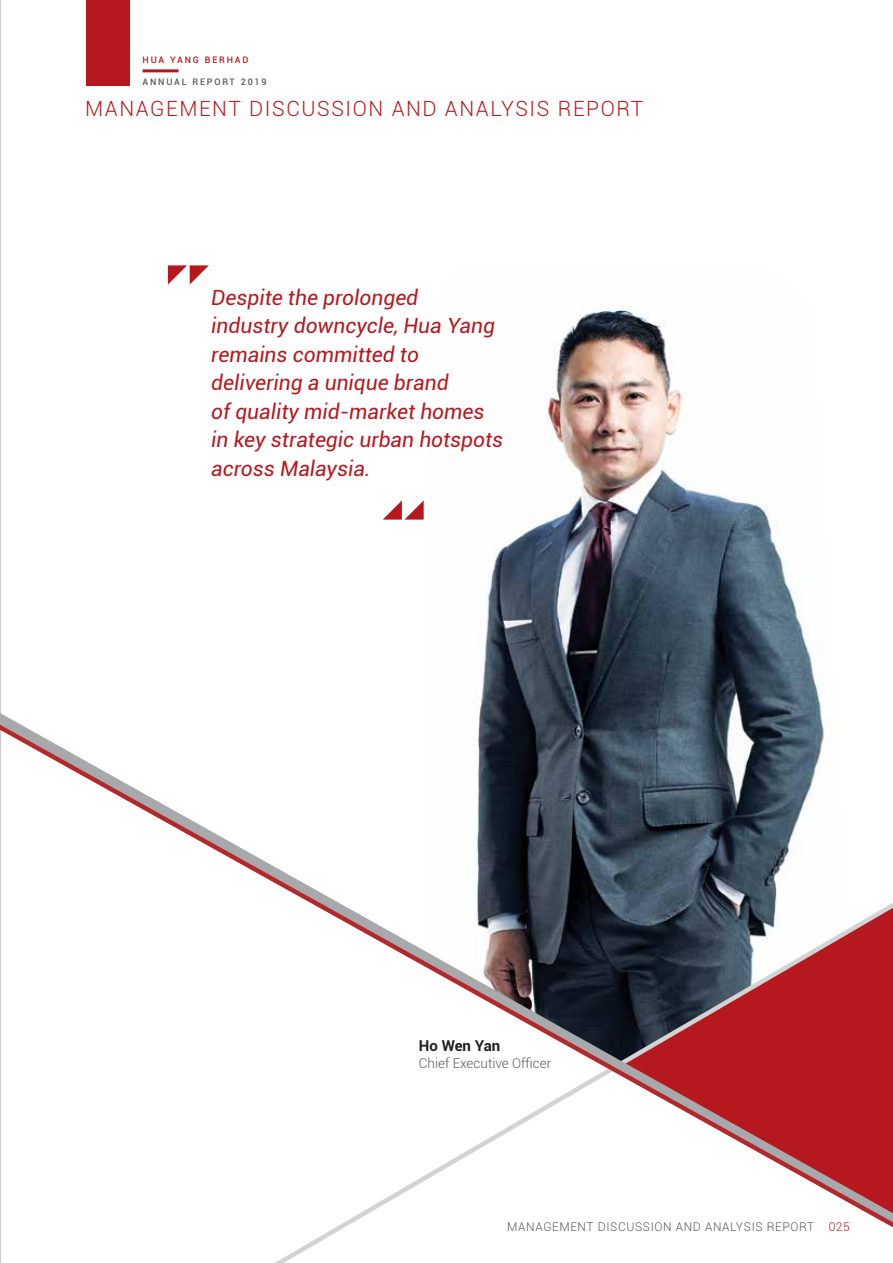
<style>
.page{position:relative;width:893px;height:1263px;background:#fff}
.page>*{position:absolute;margin:0;border:0;box-sizing:border-box;transform-origin:0 0}
.t1{font:97.65px "Stereofunk";color:#b5191e}
.t2{font:italic 21px/28.5px "Roboto";color:#b5191e}
.t3{font:300 21px "Roboto";letter-spacing:.075em;color:#b5191e}
.t4{font:700 15px "Roboto";color:#231f20}
.t5{font:300 13.5px "Roboto";color:#5a5a5d}
.t6{font:300 12px "Roboto";letter-spacing:.05em;color:#58595b}
.t7{font:500 9px "Roboto";letter-spacing:.2em;color:#58595b}
.t8{font:500 9px "Roboto";letter-spacing:.2em;color:#b5191e}
.s1{color:#b5191e}
</style>
<div class="page">
<div style="left:86px;top:0;width:43px;height:85px;background:#b5191e"></div>
<hr style="left:143px;top:69px;width:36px;height:3px;background:#b5191e">
<img style="left:483px;top:304px;width:332px;height:374px">
<hr style="left:0;top:0;width:1px;height:1263px;background:#ababab">
<svg style="left:0;top:678px;width:820px;height:18px"></svg>
<svg style="left:0;top:696px;width:893px;height:541px"></svg>
<svg style="left:0;top:709px;width:1px;height:213px"></svg>
<p class="t8" style="left:143px;top:53px;width:107px">HUA YANG BERHAD</p>
<p class="t7" style="left:143px;top:76px;width:126px">ANNUAL REPORT 2019</p>
<p class="t3" style="left:85px;top:94px;width:560px">MANAGEMENT DISCUSSION AND ANALYSIS REPORT</p>
<h1 class="t1" style="left:165px;top:253px;width:46px">“</h1>
<p class="t2" style="left:211px;top:282px;width:293px">Despite the prolonged<br>industry downcycle, Hua Yang remains committed to delivering a unique brand<br>of quality mid-market homes in key strategic urban hotspots across Malaysia.</p>
<h1 class="t1" style="left:426px;top:532px;width:46px;rotate:-180deg">“</h1>
<p class="t4" style="left:419px;top:1035px;width:83px">Ho Wen Yan</p>
<p class="t5" style="left:419px;top:1053px;width:134px">Chief Executive Officer</p>
<p class="t6" style="left:507px;top:1218px;width:344px">MANAGEMENT DISCUSSION AND ANALYSIS REPORT <span class="s1">025</span></p>
</div>
